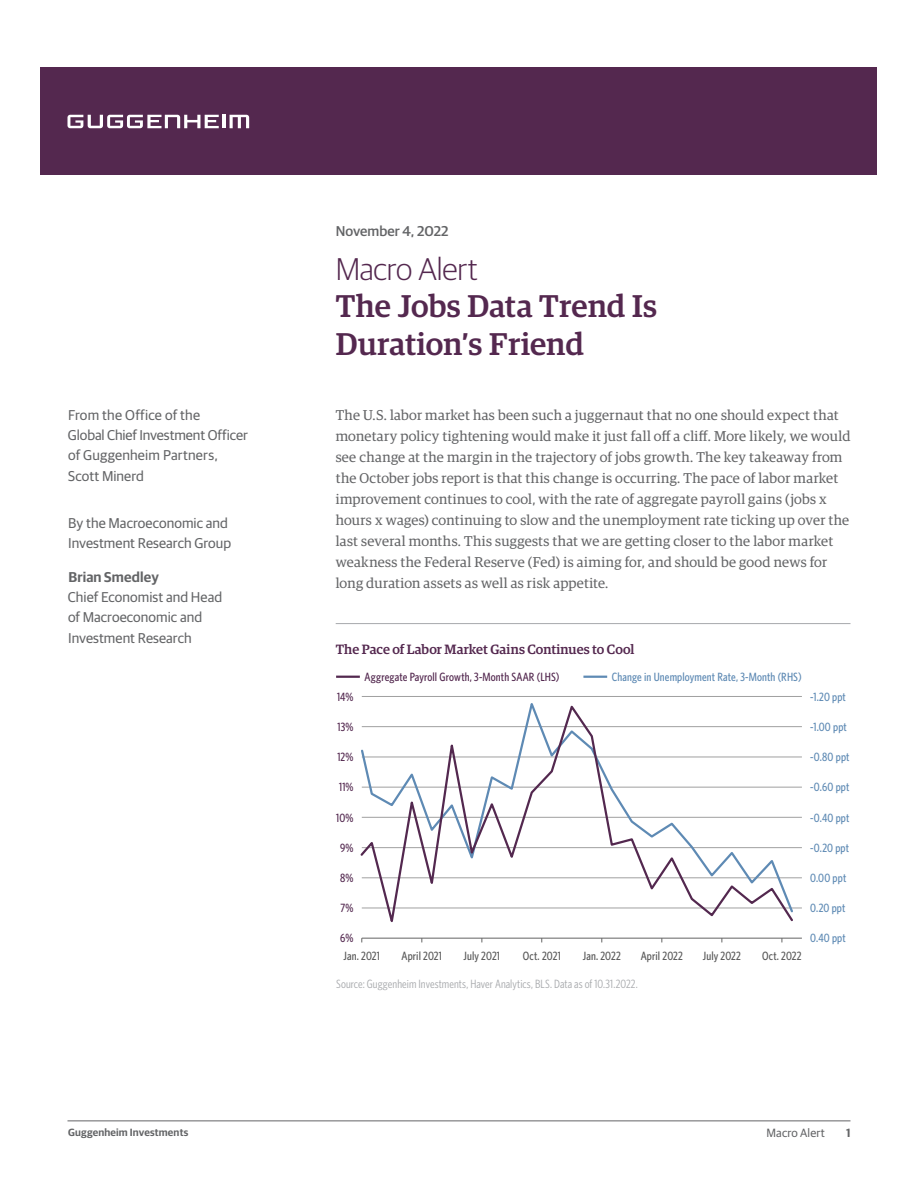
<style>
.page{position:relative;width:918px;height:1188px;background:#fff}
.page>*{position:absolute;margin:0;border:0;box-sizing:border-box;transform-origin:0 0}
.t1{font:500 31.5px/37.5px "Guardian Egyp";letter-spacing:.005em;color:#54284f}
.t2{font:300 31.5px "Guardian Sans";letter-spacing:-.005em;color:#54284f}
.t3{font:14.25px/21px "Guardian Egyp";letter-spacing:.02em;color:#636466}
.t4{font:14.25px/20.2px "Guardian Sans";letter-spacing:.005em;color:#636466}
.t5{font:500 14.25px "Guardian Sans";letter-spacing:.005em;color:#636466}
.t6{font:600 14.25px "Guardian Sans";letter-spacing:.01em;color:#636466}
.t7{font:500 13.5px "Guardian Egyp";color:#54284f}
.t8{font:500 12px "Whitney Condensed";letter-spacing:.01em;color:#5e8ab4}
.t9{font:12px "Whitney Condensed";letter-spacing:.005em;color:#a7a9ac}
.t10{font:500 12px "Whitney Condensed";letter-spacing:.01em;color:#595959}
.t11{font:500 12px "Whitney Condensed";letter-spacing:.01em;color:#53284f}
.t12{font:12px "Guardian Sans";letter-spacing:.01em;color:#636466}
.t13{font:600 12px "Guardian Sans";color:#636466}
.t14{font:600 10.5px "Guardian Sans";letter-spacing:.015em;color:#636466}
</style>
<div class="page">
<hr style="left:67px;top:1120px;width:783px;height:1px;background:#636466">
<div style="left:40px;top:68px;width:838px;height:108px;background:#54284f"></div>
<svg style="left:68px;top:115px;width:181px;height:13px"></svg>
<hr style="left:336px;top:676px;width:24px;height:2px;background:#53284f">
<hr style="left:583px;top:676px;width:24px;height:2px;background:#5e8ab4">
<hr style="left:362px;top:696px;width:440px;height:1px;background:#a0a0a0">
<hr style="left:362px;top:726px;width:440px;height:1px;background:#a0a0a0">
<hr style="left:362px;top:757px;width:440px;height:1px;background:#a0a0a0">
<hr style="left:362px;top:787px;width:440px;height:1px;background:#a0a0a0">
<hr style="left:362px;top:817px;width:440px;height:1px;background:#a0a0a0">
<hr style="left:362px;top:847px;width:440px;height:1px;background:#a0a0a0">
<hr style="left:362px;top:878px;width:440px;height:1px;background:#a0a0a0">
<hr style="left:362px;top:908px;width:440px;height:1px;background:#a0a0a0">
<hr style="left:362px;top:938px;width:440px;height:1px;background:#646464">
<svg style="left:360px;top:703px;width:435px;height:220px"></svg>
<hr style="left:336px;top:623px;width:515px;height:1px;background:#a7a9ac">
<p class="t4" style="left:68px;top:404px;width:181px">From the Office of the<br>Global Chief Investment Officer of Guggenheim Partners,<br>Scott Minerd</p>
<p class="t4" style="left:68px;top:512px;width:165px">By the Macroeconomic and<br>Investment Research Group</p>
<p class="t6" style="left:68px;top:566px;width:92px">Brian Smedley</p>
<p class="t4" style="left:68px;top:586px;width:156px">Chief Economist and Head of Macroeconomic and<br>Investment Research</p>
<p class="t5" style="left:336px;top:221px;width:114px">November 4, 2022</p>
<h1 class="t2" style="left:336px;top:247px;width:144px">Macro Alert</h1>
<h1 class="t1" style="left:336px;top:285px;width:323px">The Jobs Data Trend Is<br>Duration’s Friend</h1>
<p class="t3" style="left:336px;top:403px;width:516px">The U.S. labor market has been such a juggernaut that no one should expect that monetary policy tightening would make it just fall off a cliff. More likely, we would see change at the margin in the trajectory of jobs growth. The key takeaway from the October jobs report is that this change is occurring. The pace of labor market improvement continues to cool, with the rate of aggregate payroll gains (jobs x hours x wages) continuing to slow and the unemployment rate ticking up over the last several months. This suggests that we are getting closer to the labor market weakness the Federal Reserve (Fed) is aiming for, and should be good news for long duration assets as well as risk appetite.</p>
<p class="t7" style="left:336px;top:640px;width:300px">The Pace of Labor Market Gains Continues to Cool</p>
<p class="t11" style="left:337px;top:689px;width:18px">14%</p>
<p class="t11" style="left:338px;top:719px;width:17px">13%</p>
<p class="t11" style="left:337px;top:750px;width:18px">12%</p>
<p class="t11" style="left:339px;top:780px;width:16px">11%</p>
<p class="t11" style="left:336px;top:810px;width:19px">10%</p>
<p class="t11" style="left:340px;top:840px;width:15px">9%</p>
<p class="t11" style="left:340px;top:870px;width:15px">8%</p>
<p class="t11" style="left:340px;top:901px;width:14px">7%</p>
<p class="t11" style="left:365px;top:669px;width:196px">Aggregate Payroll Growth, 3-Month SAAR (LHS)</p>
<p class="t8" style="left:612px;top:669px;width:191px">Change in Unemployment Rate, 3-Month (RHS)</p>
<p class="t8" style="left:810px;top:689px;width:37px">-1.20 ppt</p>
<p class="t8" style="left:810px;top:719px;width:38px">-1.00 ppt</p>
<p class="t8" style="left:810px;top:750px;width:41px">-0.80 ppt</p>
<p class="t8" style="left:810px;top:780px;width:41px">-0.60 ppt</p>
<p class="t8" style="left:810px;top:810px;width:41px">-0.40 ppt</p>
<p class="t8" style="left:810px;top:840px;width:40px">-0.20 ppt</p>
<p class="t8" style="left:810px;top:870px;width:38px">0.00 ppt</p>
<p class="t8" style="left:810px;top:901px;width:37px">0.20 ppt</p>
<p class="t11" style="left:340px;top:931px;width:15px">6%</p>
<p class="t8" style="left:810px;top:931px;width:37px">0.40 ppt</p>
<p class="t10" style="left:344px;top:948px;width:38px">Jan. 2021</p>
<p class="t10" style="left:402px;top:948px;width:42px">April 2021</p>
<p class="t10" style="left:464px;top:948px;width:38px">July 2021</p>
<p class="t10" style="left:523px;top:948px;width:39px">Oct. 2021</p>
<p class="t10" style="left:583px;top:948px;width:40px">Jan. 2022</p>
<p class="t10" style="left:641px;top:948px;width:44px">April 2022</p>
<p class="t10" style="left:703px;top:948px;width:40px">July 2022</p>
<p class="t10" style="left:762px;top:948px;width:41px">Oct. 2022</p>
<p class="t9" style="left:336px;top:977px;width:303px">Source: Guggenheim Investments, Haver Analytics, BLS. Data as of 10.31.2022.</p>
<p class="t14" style="left:68px;top:1125px;width:122px">Guggenheim Investments</p>
<p class="t12" style="left:767px;top:1125px;width:60px">Macro Alert</p>
<p class="t13" style="left:846px;top:1124px;width:6px">1</p>
</div>
